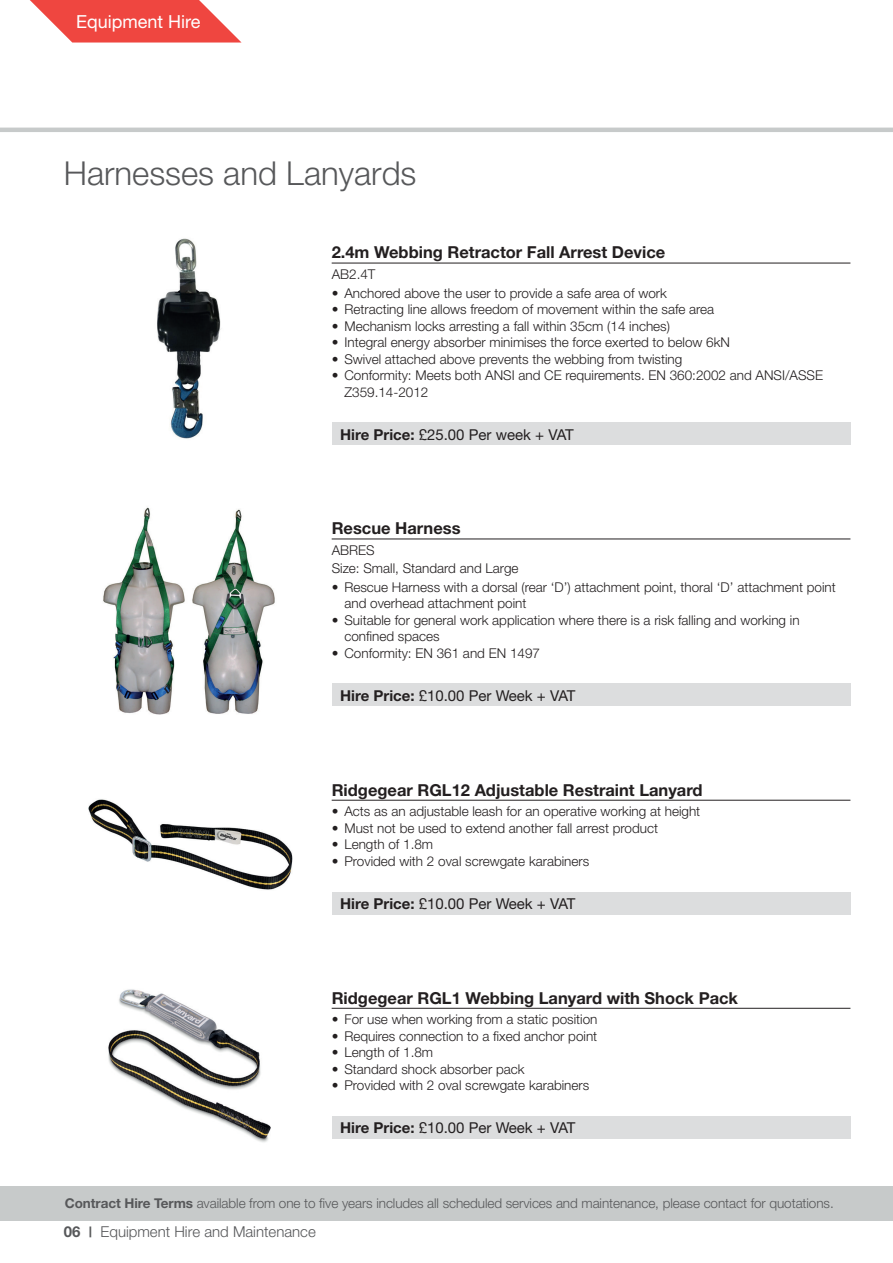
<style>
.page{position:relative;width:893px;height:1263px;background:#fff}
.page>*{position:absolute;margin:0;border:0;box-sizing:border-box;transform-origin:0 0}
.t1{font:300 33px "Helvetica Neue LT Std";color:#57585a}
.t2{font:18px "Helvetica Neue LT Std";color:#fff}
.t3{font:700 16.5px "Helvetica Neue LT Std";color:#231f20}
.t4{font:15px "Helvetica Neue LT Std";color:#231f20}
.t5{font:300 15px "Helvetica Neue LT Std";color:#57585a}
.t6{font:300 13.5px/16.5px "Helvetica Neue LT Std";color:#231f20}
.t7{font:300 13.5px "Helvetica Neue LT Std";letter-spacing:-.005em;color:#57585a}
.s1{font-weight:700}
.s2{font-weight:700;font-size:10.8px}
</style>
<div class="page">
<hr style="left:0;top:128px;width:893px;height:4px;background:#c7caca">
<div style="left:0;top:1186px;width:893px;height:34px;background:#c7caca"></div>
<hr style="left:332px;top:1008px;width:518px;height:1px;background:#231f20">
<div style="left:332px;top:1116px;width:518px;height:23px;background:#dcddde"></div>
<hr style="left:332px;top:263px;width:518px;height:1px;background:#231f20">
<div style="left:332px;top:422px;width:518px;height:23px;background:#dcddde"></div>
<hr style="left:332px;top:539px;width:518px;height:1px;background:#231f20">
<div style="left:332px;top:684px;width:518px;height:22px;background:#dcddde"></div>
<hr style="left:332px;top:800px;width:518px;height:1px;background:#231f20">
<div style="left:332px;top:892px;width:518px;height:22px;background:#dcddde"></div>
<img style="left:157px;top:238px;width:64px;height:201px">
<img style="left:103px;top:507px;width:172px;height:208px">
<img style="left:88px;top:799px;width:205px;height:91px">
<img style="left:108px;top:989px;width:163px;height:153px">
<svg style="left:30px;top:0;width:212px;height:43px"></svg>
<h2 class="t2" style="left:76px;top:10px;width:126px">Equipment Hire</h2>
<h1 class="t1" style="left:64px;top:153px;width:354px">Harnesses and Lanyards</h1>
<p class="t3" style="left:332px;top:242px;width:335px">2.4m Webbing Retractor Fall Arrest Device</p>
<p class="t6" style="left:332px;top:266px;width:45px">AB2.4T</p>
<p class="t6" style="left:332px;top:284px;width:337px">• Anchored above the user to provide a safe area of work</p>
<p class="t6" style="left:332px;top:301px;width:384px">• Retracting line allows freedom of movement within the safe area</p>
<p class="t6" style="left:332px;top:317px;width:340px">• Mechanism locks arresting a fall within 35cm (14 inches)</p>
<p class="t6" style="left:332px;top:334px;width:400px">• Integral energy absorber minimises the force exerted to below 6kN</p>
<p class="t6" style="left:332px;top:350px;width:352px">• Swivel attached above prevents the webbing from twisting</p>
<p class="t6" style="left:344px;top:367px;width:480px;text-indent:-13px">• Conformity: Meets both ANSI and CE requirements. EN 360:2002 and ANSI/ASSE<br>Z359.14-2012</p>
<p class="t4" style="left:340px;top:425px;width:235px"><span class="s1">Hire Price:</span> £25.00 Per week + VAT</p>
<p class="t3" style="left:332px;top:518px;width:130px">Rescue Harness</p>
<p class="t6" style="left:332px;top:540px;width:188px;line-height:18.3px">ABRES<br>Size: Small, Standard and Large</p>
<p class="t6" style="left:344px;top:578px;width:493px;text-indent:-13px">• Rescue Harness with a dorsal (rear ‘D’) attachment point, thoral ‘D’ attachment point and overhead attachment point</p>
<p class="t6" style="left:344px;top:611px;width:457px;text-indent:-13px">• Suitable for general work application where there is a risk falling and working in confined spaces</p>
<p class="t6" style="left:332px;top:644px;width:210px">• Conformity: EN 361 and EN 1497</p>
<p class="t4" style="left:340px;top:686px;width:237px"><span class="s1">Hire Price:</span> £10.00 Per Week + VAT</p>
<p class="t3" style="left:332px;top:779px;width:372px">Ridgegear RGL12 Adjustable Restraint Lanyard</p>
<p class="t6" style="left:332px;top:803px;width:370px">• Acts as an adjustable leash for an operative working at height</p>
<p class="t6" style="left:332px;top:819px;width:328px">• Must not be used to extend another fall arrest product</p>
<p class="t6" style="left:332px;top:836px;width:103px">• Length of 1.8m</p>
<p class="t6" style="left:332px;top:852px;width:259px">• Provided with 2 oval screwgate karabiners</p>
<p class="t4" style="left:340px;top:894px;width:237px"><span class="s1">Hire Price:</span> £10.00 Per Week + VAT</p>
<p class="t3" style="left:332px;top:987px;width:408px">Ridgegear RGL1 Webbing Lanyard with Shock Pack</p>
<p class="t6" style="left:332px;top:1011px;width:267px">• For use when working from a static position</p>
<p class="t6" style="left:332px;top:1027px;width:267px">• Requires connection to a fixed anchor point</p>
<p class="t6" style="left:332px;top:1044px;width:103px">• Length of 1.8m</p>
<p class="t6" style="left:332px;top:1060px;width:194px">• Standard shock absorber pack</p>
<p class="t6" style="left:332px;top:1077px;width:259px">• Provided with 2 oval screwgate karabiners</p>
<p class="t4" style="left:340px;top:1119px;width:237px"><span class="s1">Hire Price:</span> £10.00 Per Week + VAT</p>
<p class="t7" style="left:65px;top:1195px;width:770px"><span class="s1">Contract Hire Terms</span> available from one to five years includes all scheduled services and maintenance, please contact for quotations.</p>
<p class="t5" style="left:64px;top:1223px;width:254px"><span class="s1">06</span> <span class="s2">|</span> Equipment Hire and Maintenance</p>
</div>
